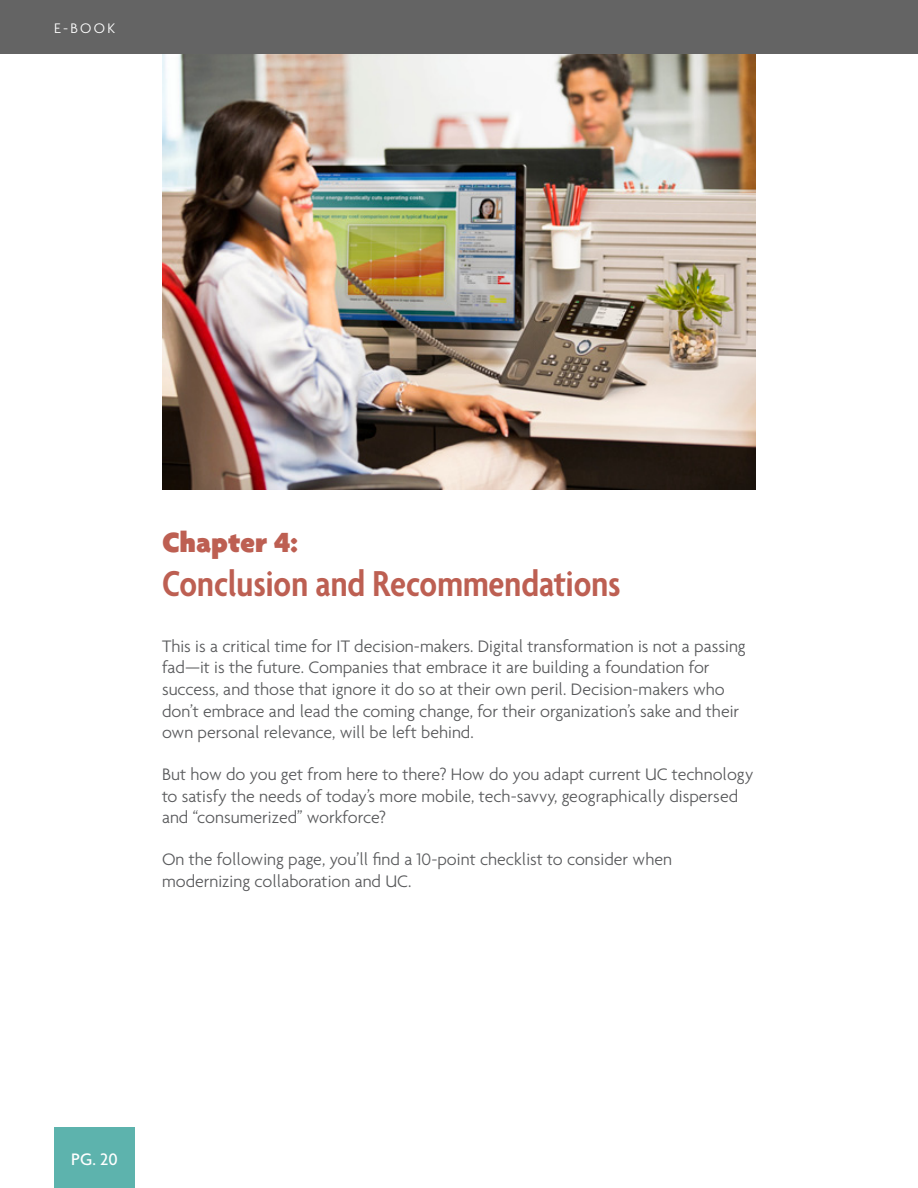
<style>
.page{position:relative;width:918px;height:1188px;background:#fff}
.page>*{position:absolute;margin:0;border:0;box-sizing:border-box;transform-origin:0 0}
.t1{font:600 condensed 39px "Agenda";color:#bd5f52}
.t2{font:900 30px "Agenda";color:#bd5f52}
.t3{font:300 18px/21.6px "Agenda";color:#58595b}
.t4{font:500 18px "Agenda";color:#fff}
.t5{font:300 15px "Agenda";color:#fff}
</style>
<div class="page">
<img style="left:162px;top:54px;width:594px;height:435px">
<div style="left:0;top:0;width:918px;height:54px;background:#646464"></div>
<div style="left:54px;top:1128px;width:81px;height:60px;background:#5db3ad"></div>
<p class="t5" style="left:54px;top:19px;width:63px">E-Book</p>
<h2 class="t2" style="left:162px;top:524px;width:137px">Chapter 4:</h2>
<h1 class="t1" style="left:162px;top:561px;width:460px">Conclusion and Recommendations</h1>
<p class="t3" style="left:162px;top:635px;width:585px">This is a critical time for IT decision-makers. Digital transformation is not a passing fad—it is the future. Companies that embrace it are building a foundation for success, and those that ignore it do so at their own peril. Decision-makers who don’t embrace and lead the coming change, for their organization’s sake and their own personal relevance, will be left behind.</p>
<p class="t3" style="left:162px;top:763px;width:593px">But how do you get from here to there? How do you adapt current UC technology to satisfy the needs of today’s more mobile, tech-savvy, geographically dispersed and “consumerized” workforce?</p>
<p class="t3" style="left:162px;top:848px;width:512px">On the following page, you’ll find a 10-point checklist to consider when modernizing collaboration and UC.</p>
<p class="t4" style="left:71px;top:1148px;width:48px">PG. 20</p>
</div>
